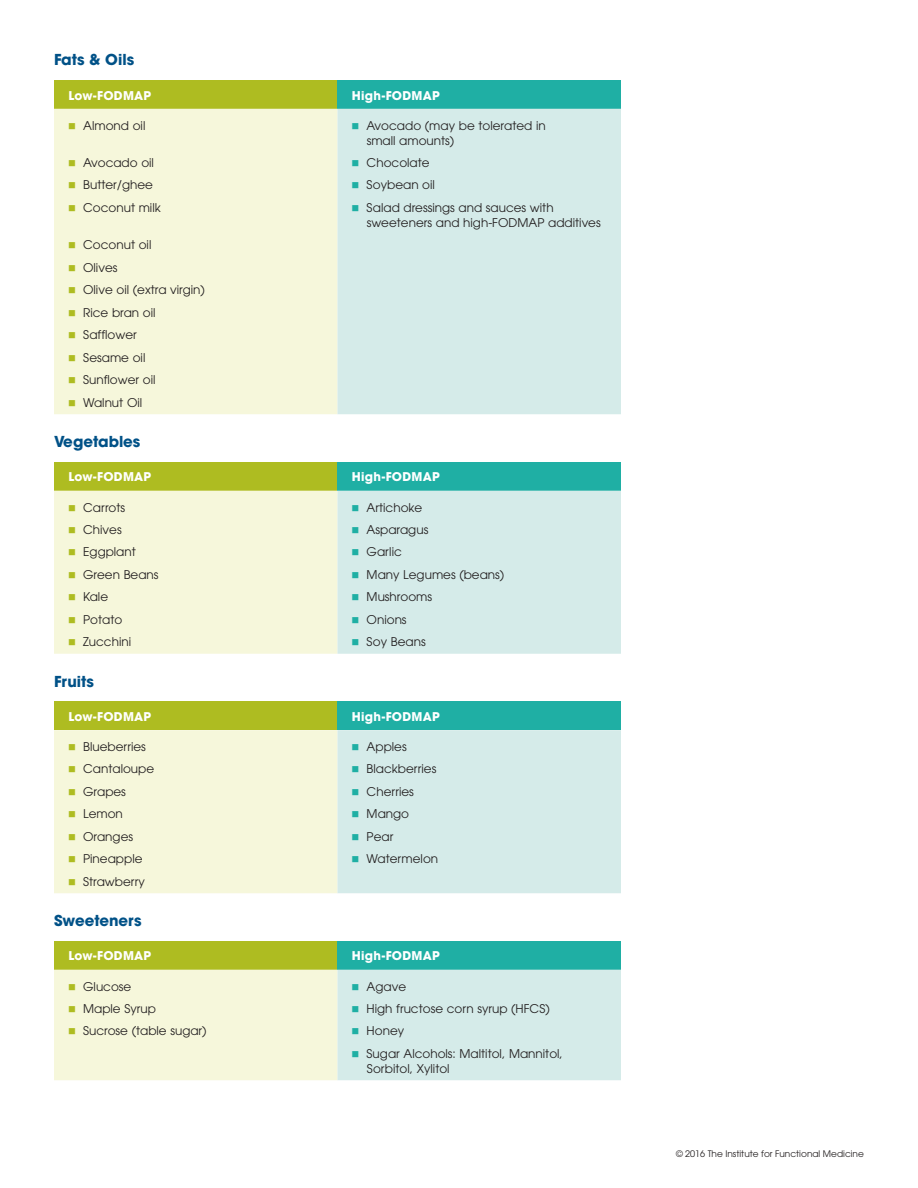
<style>
.page{position:relative;width:918px;height:1188px;background:#fff}
.page>*{position:absolute;margin:0;border:0;box-sizing:border-box;transform-origin:0 0}
.subhead_3{font:700 15px "ITC Avant Garde Std";color:#005187}
.Table_text_indent{font:12px/15px "ITC Avant Garde Std";color:#231f20}
.chart_head{font:700 12px "ITC Avant Garde Std";letter-spacing:.02em;color:#fff}
.Table_Text{font:12px "ITC Avant Garde Std";color:#231f20}
.copyright{font:9px "ITC Avant Garde Std";color:#231f20}
.s1{color:#aebc21}
.s2{color:#1fafa4}
</style>
<div class="page">
<div style="left:54px;top:80px;width:284px;height:29px;background:#aebc21"></div>
<div style="left:338px;top:80px;width:283px;height:29px;background:#1fafa4"></div>
<div style="left:54px;top:109px;width:284px;height:305px;background:#f6f7db"></div>
<div style="left:338px;top:109px;width:283px;height:305px;background:#d5ebe9"></div>
<div style="left:54px;top:462px;width:284px;height:29px;background:#aebc21"></div>
<div style="left:338px;top:462px;width:283px;height:29px;background:#1fafa4"></div>
<div style="left:54px;top:491px;width:284px;height:163px;background:#f6f7db"></div>
<div style="left:338px;top:491px;width:283px;height:163px;background:#d5ebe9"></div>
<div style="left:54px;top:701px;width:284px;height:29px;background:#aebc21"></div>
<div style="left:338px;top:701px;width:283px;height:29px;background:#1fafa4"></div>
<div style="left:54px;top:730px;width:284px;height:163px;background:#f6f7db"></div>
<div style="left:338px;top:730px;width:283px;height:163px;background:#d5ebe9"></div>
<div style="left:54px;top:941px;width:284px;height:29px;background:#aebc21"></div>
<div style="left:338px;top:941px;width:283px;height:29px;background:#1fafa4"></div>
<svg style="left:54px;top:970px;width:567px;height:110px;background:#e5f1e1"></svg>
<p class="subhead_3" style="left:54px;top:50px;width:82px">Fats &amp; Oils</p>
<p class="chart_head" style="left:68px;top:87px;width:84px">Low-FODMAP</p>
<p class="chart_head" style="left:352px;top:87px;width:89px">High-FODMAP</p>
<p class="Table_text_indent" style="left:68px;top:118px;width:79px"><span class="s1">■</span> Almond oil</p>
<p class="Table_text_indent" style="left:367px;top:118px;width:181px;text-indent:-15px"><span class="s2">■</span> Avocado (may be tolerated in small amounts)</p>
<p class="Table_Text" style="left:68px;top:155px;width:88px"><span class="s1">■</span> Avocado oil</p>
<p class="Table_text_indent" style="left:352px;top:155px;width:80px"><span class="s2">■</span> Chocolate</p>
<p class="Table_text_indent" style="left:68px;top:177px;width:87px"><span class="s1">■</span> Butter/ghee</p>
<p class="Table_text_indent" style="left:352px;top:177px;width:85px"><span class="s2">■</span> Soybean oil</p>
<p class="Table_text_indent" style="left:68px;top:200px;width:94px"><span class="s1">■</span> Coconut milk</p>
<p class="Table_text_indent" style="left:367px;top:200px;width:236px;text-indent:-15px"><span class="s2">■</span> Salad dressings and sauces with sweeteners and high-FODMAP additives</p>
<p class="Table_text_indent" style="left:68px;top:237px;width:85px"><span class="s1">■</span> Coconut oil</p>
<p class="Table_text_indent" style="left:68px;top:260px;width:51px"><span class="s1">■</span> Olives</p>
<p class="Table_text_indent" style="left:68px;top:282px;width:139px"><span class="s1">■</span> Olive oil (extra virgin)</p>
<p class="Table_text_indent" style="left:68px;top:305px;width:89px"><span class="s1">■</span> Rice bran oil</p>
<p class="Table_text_indent" style="left:68px;top:327px;width:70px"><span class="s1">■</span> Safflower</p>
<p class="Table_text_indent" style="left:68px;top:350px;width:79px"><span class="s1">■</span> Sesame oil</p>
<p class="Table_text_indent" style="left:68px;top:372px;width:89px"><span class="s1">■</span> Sunflower oil</p>
<p class="Table_text_indent" style="left:68px;top:395px;width:76px"><span class="s1">■</span> Walnut Oil</p>
<p class="subhead_3" style="left:54px;top:431px;width:88px">Vegetables</p>
<p class="chart_head" style="left:68px;top:469px;width:84px">Low-FODMAP</p>
<p class="chart_head" style="left:352px;top:469px;width:89px">High-FODMAP</p>
<p class="Table_text_indent" style="left:68px;top:500px;width:59px"><span class="s1">■</span> Carrots</p>
<p class="Table_text_indent" style="left:352px;top:500px;width:72px"><span class="s2">■</span> Artichoke</p>
<p class="Table_Text" style="left:68px;top:522px;width:55px"><span class="s1">■</span> Chives</p>
<p class="Table_text_indent" style="left:352px;top:522px;width:78px"><span class="s2">■</span> Asparagus</p>
<p class="Table_text_indent" style="left:68px;top:544px;width:69px"><span class="s1">■</span> Eggplant</p>
<p class="Table_text_indent" style="left:352px;top:544px;width:52px"><span class="s2">■</span> Garlic</p>
<p class="Table_text_indent" style="left:68px;top:567px;width:92px"><span class="s1">■</span> Green Beans</p>
<p class="Table_text_indent" style="left:352px;top:567px;width:154px"><span class="s2">■</span> Many Legumes (beans)</p>
<p class="Table_text_indent" style="left:68px;top:589px;width:42px"><span class="s1">■</span> Kale</p>
<p class="Table_text_indent" style="left:352px;top:589px;width:82px"><span class="s2">■</span> Mushrooms</p>
<p class="Table_text_indent" style="left:68px;top:612px;width:56px"><span class="s1">■</span> Potato</p>
<p class="Table_text_indent" style="left:352px;top:612px;width:57px"><span class="s2">■</span> Onions</p>
<p class="Table_text_indent" style="left:68px;top:634px;width:65px"><span class="s1">■</span> Zucchini</p>
<p class="Table_text_indent" style="left:352px;top:634px;width:76px"><span class="s2">■</span> Soy Beans</p>
<p class="subhead_3" style="left:54px;top:671px;width:41px">Fruits</p>
<p class="chart_head" style="left:68px;top:708px;width:84px">Low-FODMAP</p>
<p class="chart_head" style="left:352px;top:708px;width:89px">High-FODMAP</p>
<p class="Table_text_indent" style="left:68px;top:739px;width:79px"><span class="s1">■</span> Blueberries</p>
<p class="Table_text_indent" style="left:352px;top:739px;width:57px"><span class="s2">■</span> Apples</p>
<p class="Table_Text" style="left:68px;top:761px;width:88px"><span class="s1">■</span> Cantaloupe</p>
<p class="Table_text_indent" style="left:352px;top:761px;width:86px"><span class="s2">■</span> Blackberries</p>
<p class="Table_text_indent" style="left:68px;top:784px;width:59px"><span class="s1">■</span> Grapes</p>
<p class="Table_text_indent" style="left:352px;top:784px;width:64px"><span class="s2">■</span> Cherries</p>
<p class="Table_text_indent" style="left:68px;top:806px;width:56px"><span class="s1">■</span> Lemon</p>
<p class="Table_text_indent" style="left:352px;top:806px;width:59px"><span class="s2">■</span> Mango</p>
<p class="Table_text_indent" style="left:68px;top:829px;width:67px"><span class="s1">■</span> Oranges</p>
<p class="Table_text_indent" style="left:352px;top:829px;width:43px"><span class="s2">■</span> Pear</p>
<p class="Table_text_indent" style="left:68px;top:851px;width:76px"><span class="s1">■</span> Pineapple</p>
<p class="Table_text_indent" style="left:352px;top:851px;width:88px"><span class="s2">■</span> Watermelon</p>
<p class="Table_text_indent" style="left:68px;top:874px;width:78px"><span class="s1">■</span> Strawberry</p>
<p class="subhead_3" style="left:54px;top:910px;width:89px">Sweeteners</p>
<p class="chart_head" style="left:68px;top:948px;width:84px">Low-FODMAP</p>
<p class="chart_head" style="left:352px;top:948px;width:89px">High-FODMAP</p>
<p class="Table_text_indent" style="left:68px;top:979px;width:65px"><span class="s1">■</span> Glucose</p>
<p class="Table_text_indent" style="left:352px;top:979px;width:56px"><span class="s2">■</span> Agave</p>
<p class="Table_Text" style="left:68px;top:1001px;width:89px"><span class="s1">■</span> Maple Syrup</p>
<p class="Table_text_indent" style="left:352px;top:1001px;width:200px"><span class="s2">■</span> High fructose corn syrup (HFCS)</p>
<p class="Table_text_indent" style="left:68px;top:1023px;width:140px"><span class="s1">■</span> Sucrose (table sugar)</p>
<p class="Table_text_indent" style="left:352px;top:1023px;width:54px"><span class="s2">■</span> Honey</p>
<p class="Table_text_indent" style="left:367px;top:1046px;width:197px;text-indent:-15px"><span class="s2">■</span> Sugar Alcohols: Maltitol, Mannitol,<br>Sorbitol, Xylitol</p>
<p class="copyright" style="left:676px;top:1148px;width:189px">© 2016 The Institute for Functional Medicine</p>
</div>
